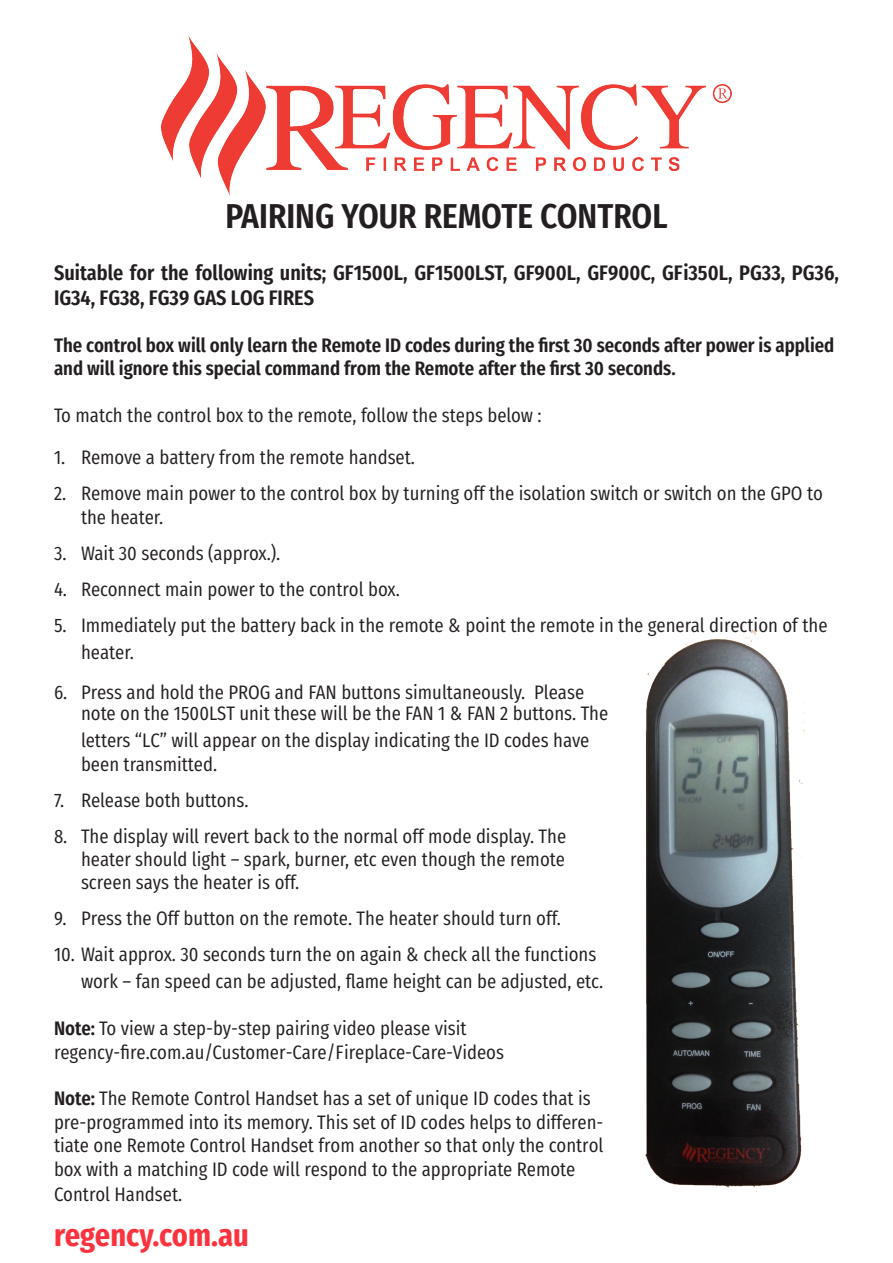
<style>
.page{position:relative;width:893px;height:1263px;background:#fff}
.page>*{position:absolute;margin:0;border:0;box-sizing:border-box;transform-origin:0 0}
.t1{font:600 34.5px "Fira Sans Condensed";color:#231f20}
.t2{font:700 31.5px "Fira Sans Condensed";color:#fb333e}
.t3{font:600 21px/25.2px "Fira Sans Condensed";color:#231f20}
.t4{font:19.5px/23.4px "Fira Sans Condensed";color:#231f20}
.t5{font:600 19.5px/23.4px "Fira Sans Condensed";color:#231f20}
.s1{font-weight:600}
</style>
<div class="page">
<img style="left:161px;top:35px;width:571px;height:160px">
<img style="left:645px;top:631px;width:159px;height:560px">
<p class="t1" style="left:225px;top:184px;width:444px">PAIRING YOUR REMOTE CONTROL</p>
<p class="t3" style="left:54px;top:258px;width:786px">Suitable for the following units; GF1500L, GF1500LST, GF900L, GF900C, GFi350L, PG33, PG36,<br>IG34, FG38, FG39 GAS LOG FIRES</p>
<p class="t5" style="left:54px;top:331px;width:782px">The control box will only learn the Remote ID codes during the first 30 seconds after power is applied and will ignore this special command from the Remote after the first 30 seconds.</p>
<p class="t4" style="left:54px;top:402px;width:489px">To match the control box to the remote, follow the steps below :</p>
<p class="t4" style="left:54px;top:444px;width:363px">1. Remove a battery from the remote handset.</p>
<p class="t4" style="left:81px;top:480px;width:743px;text-indent:-27px">2. Remove main power to the control box by turning off the isolation switch or switch on the GPO to the heater.</p>
<p class="t4" style="left:54px;top:539px;width:228px">3. Wait 30 seconds (approx.).</p>
<p class="t4" style="left:54px;top:575px;width:347px">4. Reconnect main power to the control box.</p>
<p class="t4" style="left:81px;top:609px;width:748px;line-height:27px;text-indent:-27px">5. Immediately put the battery back in the remote &amp; point the remote in the general direction of the heater.</p>
<p class="t4" style="left:81px;top:680px;width:529px;line-height:21px;text-indent:-27px">6. Press and hold the PROG and FAN buttons simultaneously. Please note on the 1500LST unit these will be the FAN 1 &amp; FAN 2 buttons. The</p>
<p class="t4" style="left:81px;top:727px;width:510px">letters “LC” will appear on the display indicating the ID codes have been transmitted.</p>
<p class="t4" style="left:54px;top:786px;width:196px">7. Release both buttons.</p>
<p class="t4" style="left:81px;top:822px;width:487px;text-align:justify;text-indent:-27px">8. The display will revert back to the normal off mode display. The heater should light – spark, burner, etc even though the remote screen says the heater is off.</p>
<p class="t4" style="left:54px;top:905px;width:508px">9. Press the Off button on the remote. The heater should turn off.</p>
<p class="t4" style="left:81px;top:939px;width:524px;line-height:27px;text-indent:-27px">10. Wait approx. 30 seconds turn the on again &amp; check all the functions work – fan speed can be adjusted, flame height can be adjusted, etc.</p>
<p class="t4" style="left:54px;top:1015px;width:414px"><span class="s1">Note:</span> To view a step-by-step pairing video please visit</p>
<p class="t4" style="left:54px;top:1038px;width:451px">regency-fire.com.au/Customer-Care/Fireplace-Care-Videos</p>
<p class="t4" style="left:54px;top:1085px;width:551px"><span class="s1">Note:</span> The Remote Control Handset has a set of unique ID codes that is pre-programmed into its memory. This set of ID codes helps to differen&shy;tiate one Remote Control Handset from another so that only the control box with a matching ID code will respond to the appropriate Remote</p>
<p class="t4" style="left:54px;top:1180px;width:130px">Control Handset.</p>
<p class="t2" style="left:54px;top:1206px;width:196px">regency.com.au</p>
</div>
